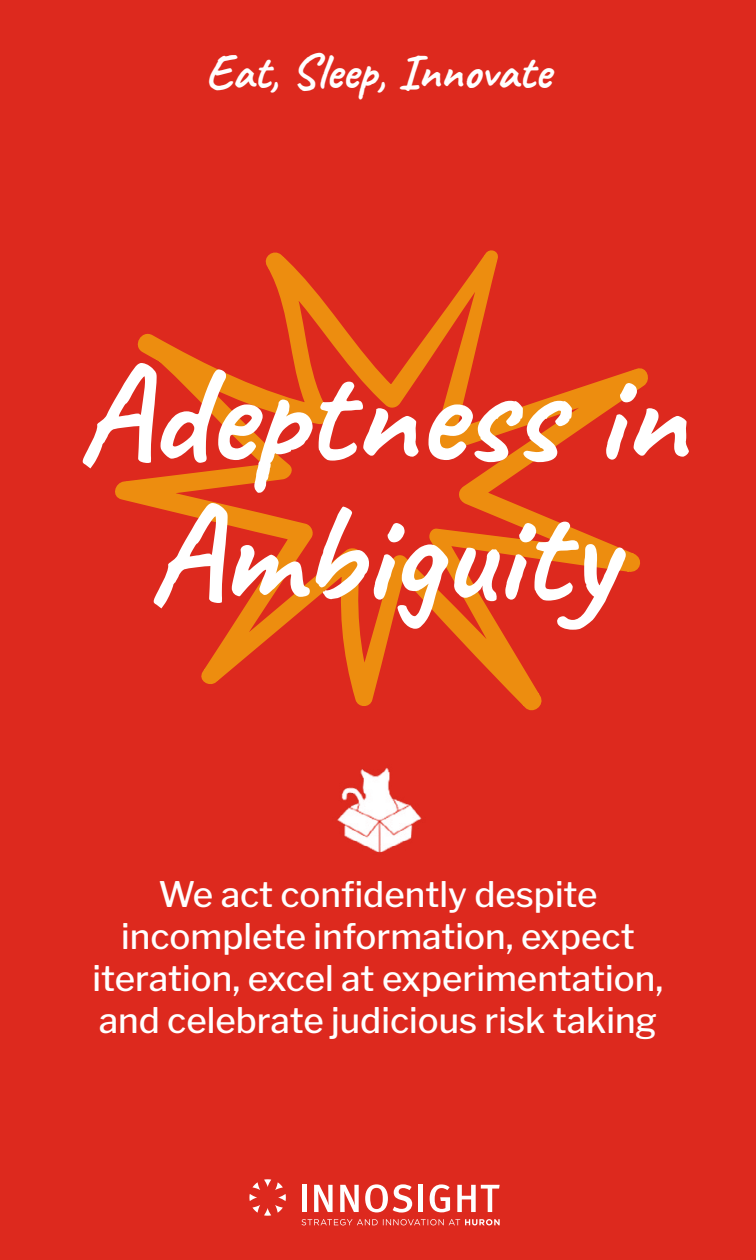
<style>
.page{position:relative;width:756px;height:1260px;background:#dd291e}
.page>*{position:absolute;margin:0;border:0;box-sizing:border-box;transform-origin:0 0}
.t1{font:700 140px/140px "Caveat";color:#fff;text-align:center}
.t2{font:700 49px "Caveat";color:#fff}
.t3{font:500 35px/42px "Libre Franklin";color:#fff;text-align:center}
</style>
<div class="page">
<img style="left:337px;top:768px;width:85px;height:85px">
<svg style="left:249px;top:1179px;width:37px;height:37px"></svg>
<hr style="left:302px;top:1185px;width:4px;height:27px;background:#fff">
<svg style="left:314px;top:1185px;width:19px;height:27px"></svg>
<svg style="left:340px;top:1185px;width:19px;height:27px"></svg>
<svg style="left:365px;top:1184px;width:47px;height:29px"></svg>
<hr style="left:419px;top:1185px;width:4px;height:27px;background:#fff">
<svg style="left:430px;top:1184px;width:20px;height:28px"></svg>
<svg style="left:457px;top:1185px;width:43px;height:27px"></svg>
<svg style="left:302px;top:1219px;width:198px;height:6px"></svg>
<svg style="left:115px;top:250px;width:533px;height:460px"></svg>
<h2 class="t2" style="left:205px;top:40px;width:347px">Eat, Sleep, Innovate</h2>
<h1 class="t1" style="left:77px;top:344px;width:610px">Adeptness in<br>Ambiguity</h1>
<p class="t3" style="left:93px;top:873px;width:572px">We act confidently despite incomplete information, expect iteration, excel at experimentation, and celebrate judicious risk taking</p>
</div>
